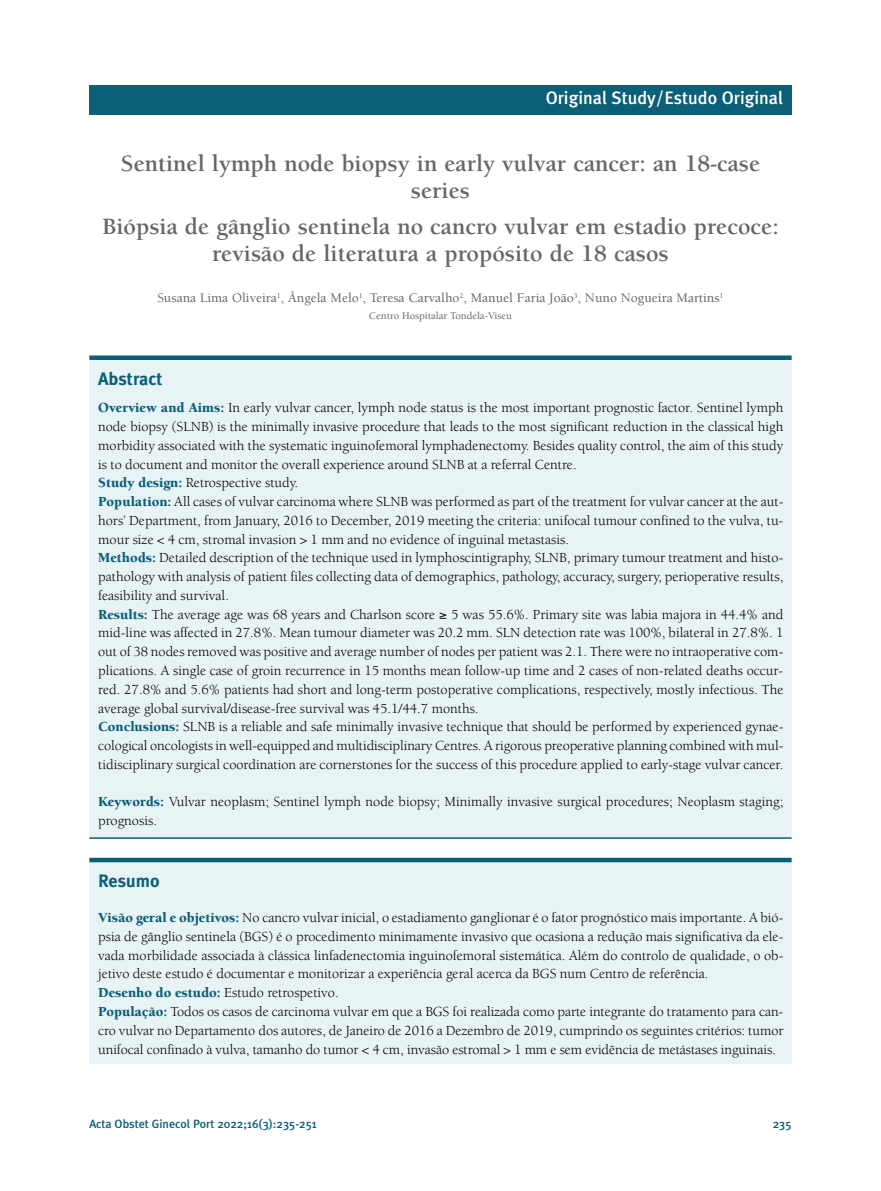
<style>
.page{position:relative;width:881px;height:1191px;background:#fff}
.page>*{position:absolute;margin:0;border:0;box-sizing:border-box;transform-origin:0 0}
.t1{font:700 24px/27px "Berkeley";color:#666;text-align:center}
.t2{font:500 18px "Meta Plus";color:#fff}
.t3{font:700 18px "Meta Plus";color:#0b5f76}
.t4{font:14.25px/18.8px "Berkeley";color:#000}
.t5{font:500 13.5px "Berkeley";color:#656565}
.t6{font:500 12px "Meta Plus";color:#0b5f76}
.t7{font:500 10.5px "Berkeley";color:#656565}
.s1{font-weight:900;color:#0b5f76}
</style>
<div class="page">
<div style="left:89px;top:85px;width:702px;height:29px;background:#0b5f76"></div>
<div style="left:89px;top:358px;width:702px;height:480px;background:#e8f3f6"></div>
<div style="left:89px;top:355px;width:702px;height:5px;background:#0b5f76"></div>
<hr style="left:89px;top:837px;width:702px;height:2px;background:#0b5f76">
<div style="left:89px;top:860px;width:702px;height:203px;background:#e8f3f6"></div>
<div style="left:89px;top:857px;width:702px;height:5px;background:#0b5f76"></div>
<p class="t2" style="left:545px;top:88px;width:239px">Original Study/Estudo Original</p>
<h1 class="t1" style="left:121px;top:152px;width:640px">Sentinel lymph node biopsy in early vulvar cancer: an 18-case series</h1>
<h1 class="t1" style="left:102px;top:214px;width:677px">Biópsia de gânglio sentinela no cancro vulvar em estadio precoce: revisão de literatura a propósito de 18 casos</h1>
<p class="t5" style="left:157px;top:292px;width:567px">Susana Lima Oliveira<sup>1</sup>, Ângela Melo<sup>1</sup>, Teresa Carvalho<sup>2</sup>, Manuel Faria João<sup>3</sup>, Nuno Nogueira Martins<sup>1</sup></p>
<p class="t7" style="left:369px;top:311px;width:144px">Centro Hospitalar Tondela-Viseu</p>
<p class="t3" style="left:98px;top:368px;width:66px">Abstract</p>
<p class="t4" style="left:98px;top:400px;width:686px"><span class="s1">Overview and Aims:</span> In early vulvar cancer, lymph node status is the most important prognostic factor. Sentinel lymph node biopsy (SLNB) is the minimally invasive procedure that leads to the most significant reduction in the classical high morbidity associated with the systematic inguinofemoral lymphadenectomy. Besides quality control, the aim of this study is to document and monitor the overall experience around SLNB at a referral Centre.<br><span class="s1">Study design:</span> Retrospective study.<br><span class="s1">Population:</span> All cases of vulvar carcinoma where SLNB was performed as part of the treatment for vulvar cancer at the aut&shy;hors’ Department, from January, 2016 to December, 2019 meeting the criteria: unifocal tumour confined to the vulva, tu&shy;mour size &lt; 4 cm, stromal invasion &gt; 1 mm and no evidence of inguinal metastasis.<br><span class="s1">Methods:</span> Detailed description of the technique used in lymphoscintigraphy, SLNB, primary tumour treatment and histo&shy;pathology with analysis of patient files collecting data of demographics, pathology, accuracy, surgery, perioperative results, feasibility and survival.<br><span class="s1">Results:</span> The average age was 68 years and Charlson score ≥ 5 was 55.6%. Primary site was labia majora in 44.4% and mid-line was affected in 27.8%. Mean tumour diameter was 20.2 mm. SLN detection rate was 100%, bilateral in 27.8%. 1 out of 38 nodes removed was positive and average number of nodes per patient was 2.1. There were no intraoperative com&shy;plications. A single case of groin recurrence in 15 months mean follow-up time and 2 cases of non-related deaths occur&shy;red. 27.8% and 5.6% patients had short and long-term postoperative complications, respectively, mostly infectious. The average global survival/disease-free survival was 45.1/44.7 months.<br><span class="s1">Conclusions:</span> SLNB is a reliable and safe minimally invasive technique that should be performed by experienced gynae&shy;cological oncologists in well-equipped and multidisciplinary Centres. A rigorous preoperative planning combined with mul&shy;tidisciplinary surgical coordination are cornerstones for the success of this procedure applied to early-stage vulvar cancer.</p>
<p class="t4" style="left:98px;top:793px;width:686px"><span class="s1">Keywords:</span> Vulvar neoplasm; Sentinel lymph node biopsy; Minimally invasive surgical procedures; Neoplasm staging; prognosis.</p>
<p class="t3" style="left:98px;top:870px;width:63px">Resumo</p>
<p class="t4" style="left:98px;top:909px;width:686px"><span class="s1">Visão geral e objetivos:</span> No cancro vulvar inicial, o estadiamento ganglionar é o fator prognóstico mais importante. A bió&shy;psia de gânglio sentinela (BGS) é o procedimento minimamente invasivo que ocasiona a redução mais significativa da ele&shy;vada morbilidade associada à clássica linfadenectomia inguinofemoral sistemática. Além do controlo de qualidade, o ob&shy;jetivo deste estudo é documentar e monitorizar a experiência geral acerca da BGS num Centro de referência.<br><span class="s1">Desenho do estudo:</span> Estudo retrospetivo.<br><span class="s1">População:</span> Todos os casos de carcinoma vulvar em que a BGS foi realizada como parte integrante do tratamento para can&shy;cro vulvar no Departamento dos autores, de Janeiro de 2016 a Dezembro de 2019, cumprindo os seguintes critérios: tumor unifocal confinado à vulva, tamanho do tumor &lt; 4 cm, invasão estromal &gt; 1 mm e sem evidência de metástases inguinais.</p>
<p class="t6" style="left:89px;top:1117px;width:229px">Acta Obstet Ginecol Port 2022;16(3):235-251</p>
<p class="t6" style="left:772px;top:1117px;width:20px">235</p>
</div>
